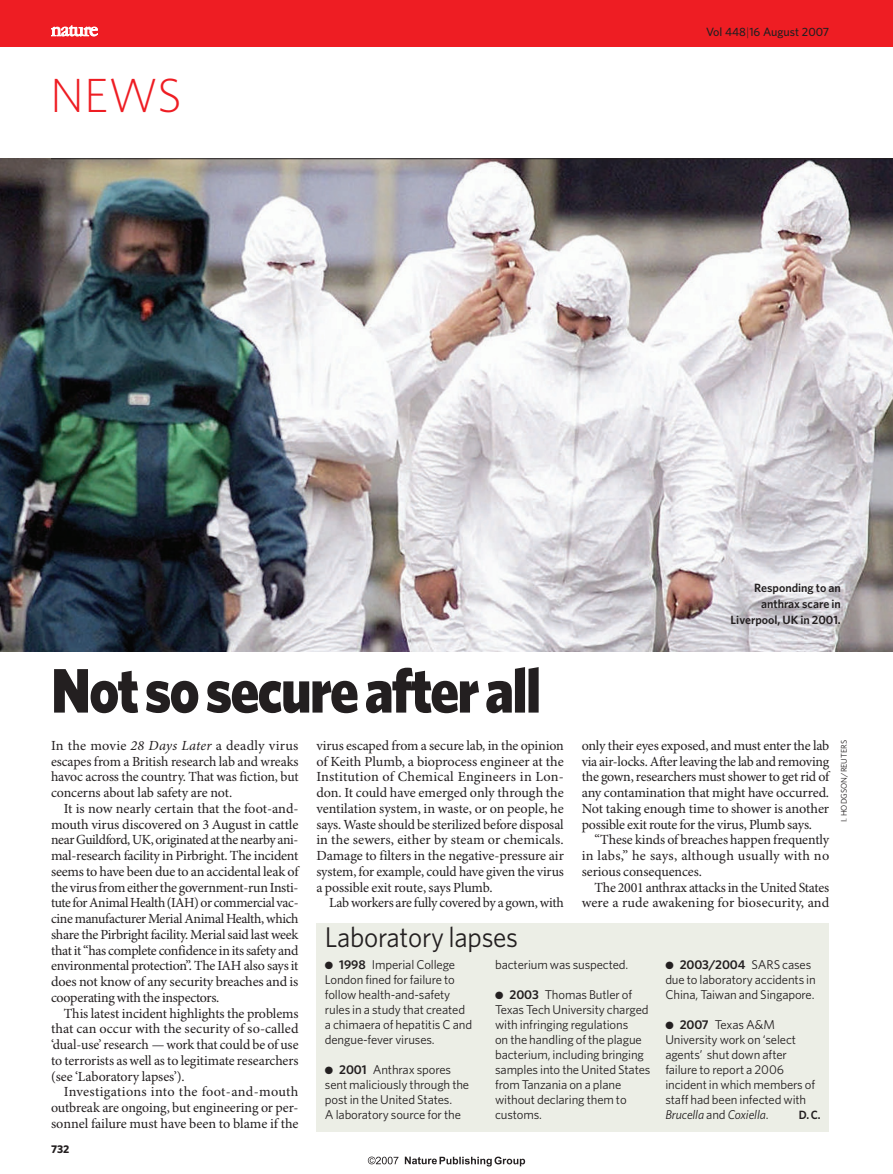
<style>
.page{position:relative;width:893px;height:1174px;background:#fff}
.page>*{position:absolute;margin:0;border:0;box-sizing:border-box;transform-origin:0 0}
.t1{font:900 63px "Whitney";letter-spacing:-.03em;color:#231f20;scale:.9 1}
.t2{font:300 48px "Whitney";color:#ee1d23}
.t3{font:28.5px "Whitney";letter-spacing:-.01em;color:#231f20;scale:.95 1}
.t4{font:13.95px/15.8px "Minion Pro";letter-spacing:-.01em;color:#231f20;text-align:justify}
.t5{font:12.75px/15px "Whitney";letter-spacing:-.01em;color:#231f20}
.t6{font:600 12px/15.8px "Whitney";color:#231f20;text-align:right}
.t7{font:500 12px "Whitney";color:#231f20}
.t8{font:600 12px "Whitney";color:#231f20;scale:.95 1}
.t9{font:700 11.25px "Whitney";color:#231f20}
.t10{font:8.25px "Whitney";color:#231f20}
.s1{font-weight:300}
.s2{font-style:italic}
.s3{font-weight:600}
</style>
<div class="page">
<img style="left:0;top:158px;width:893px;height:493px">
<div style="left:316px;top:923px;width:513px;height:208px;background:#eceee6"></div>
<div style="left:0;top:0;width:893px;height:47px;background:#ee1d23"></div>
<svg style="left:51px;top:26px;width:47px;height:10px"></svg>
<hr style="left:51px;top:158px;width:842px;height:1px;background:#231f20">
<svg style="left:405px;top:1156px;width:120px;height:10px"></svg>
<svg style="left:368px;top:1156px;width:30px;height:8px"></svg>
<h2 class="t2" style="left:50px;top:78px;width:133px">NEWS</h2>
<p class="t7" style="left:706px;top:27px;width:125px">Vol 448<span class="s1">|</span>16 August 2007</p>
<p class="t6" style="left:731px;top:581px;width:112px">Responding to an anthrax scare in<br>Liverpool, UK in 2001.</p>
<h1 class="t1" style="left:51px;top:667px;width:546px">Not so secure after all</h1>
<p class="t4" style="left:316px;top:738px;width:249px">virus escaped from a secure lab, in the opinion of Keith Plumb, a bioprocess engineer at the Institution of Chemical Engineers in Lon&shy;don. It could have emerged only through the ventilation system, in waste, or on people, he says. Waste should be sterilized before disposal in the sewers, either by steam or chemicals.<br>Damage to filters in the negative-pressure air system, for example, could have given the virus a possible exit route, says Plumb.</p>
<p class="t4" style="left:329px;top:896px;width:236px">Lab workers are fully covered by a gown, with</p>
<p class="t4" style="left:51px;top:738px;width:249px">In the movie <span class="s2">28 Days Later</span> a deadly virus escapes from a British research lab and wreaks havoc across the country. That was fiction, but concerns about lab safety are not.</p>
<p class="t4" style="left:51px;top:801px;width:249px;text-indent:13px">It is now nearly certain that the foot-and&shy;mouth virus discovered on 3 August in cattle near Guildford, UK, originated at the nearby ani&shy;mal-research facility in Pirbright. The incident seems to have been due to an accidental leak of the virus from either the government-run Insti&shy;tute for Animal Health (IAH) or commercial vac&shy;cine manufacturer Merial Animal Health, which share the Pirbright facility. Merial said last week that it “has complete confidence in its safety and environmental protection”. The IAH also says it does not know of any security breaches and is cooperating with the inspectors.</p>
<p class="t4" style="left:51px;top:1006px;width:249px;text-indent:13px">This latest incident highlights the problems that can occur with the security of so-called ‘dual-use’ research — work that could be of use to terrorists as well as to legitimate researchers (see ‘Laboratory lapses’).</p>
<p class="t4" style="left:51px;top:1085px;width:249px;text-indent:13px">Investigations into the foot-and-mouth outbreak are ongoing, but engineering or per&shy;sonnel failure must have been to blame if the</p>
<p class="t4" style="left:582px;top:738px;width:249px">only their eyes exposed, and must enter the lab via air-locks. After leaving the lab and removing the gown, researchers must shower to get rid of any contamination that might have occurred.<br>Not taking enough time to shower is another possible exit route for the virus, Plumb says.</p>
<p class="t4" style="left:582px;top:833px;width:249px;text-indent:13px">“These kinds of breaches happen frequently in labs,” he says, although usually with no serious consequences.</p>
<p class="t4" style="left:582px;top:880px;width:249px;text-align:right">The 2001 anthrax attacks in the United States were a rude awakening for biosecurity, and</p>
<h3 class="t3" style="left:325px;top:927px;width:205px">Laboratory lapses</h3>
<p class="t5" style="left:495px;top:958px;width:135px">bacterium was suspected.</p>
<p class="t5" style="left:495px;top:988px;width:157px">● <span class="s3">2003</span> Thomas Butler of<br>Texas Tech University charged with infringing regulations<br>on the handling of the plague bacterium, including bringing samples into the United States from Tanzania on a plane without declaring them to customs.</p>
<p class="t5" style="left:325px;top:958px;width:149px">● <span class="s3">1998</span> Imperial College<br>London fined for failure to follow health-and-safety rules in a study that created a chimaera of hepatitis C and dengue-fever viruses.</p>
<p class="t5" style="left:325px;top:1063px;width:146px">● <span class="s3">2001</span> Anthrax spores sent maliciously through the post in the United States.<br>A laboratory source for the</p>
<p class="t5" style="left:665px;top:958px;width:152px">● <span class="s3">2003/2004</span> SARS cases due to laboratory accidents in<br>China, Taiwan and Singapore.</p>
<p class="t5" style="left:665px;top:1018px;width:151px">● <span class="s3">2007</span> Texas A&amp;M<br>University work on ‘select agents’ shut down after failure to report a 2006 incident in which members of staff had been infected with<br><span class="s2">Brucella</span> and <span class="s2">Coxiella</span>.</p>
<p class="t8" style="left:799px;top:1110px;width:24px">D. C.</p>
<p class="t9" style="left:51px;top:1144px;width:20px">732</p>
<p class="t10" style="left:841px;top:822px;width:83px;rotate:-90deg">I. HODGSON/REUTERS</p>
</div>
